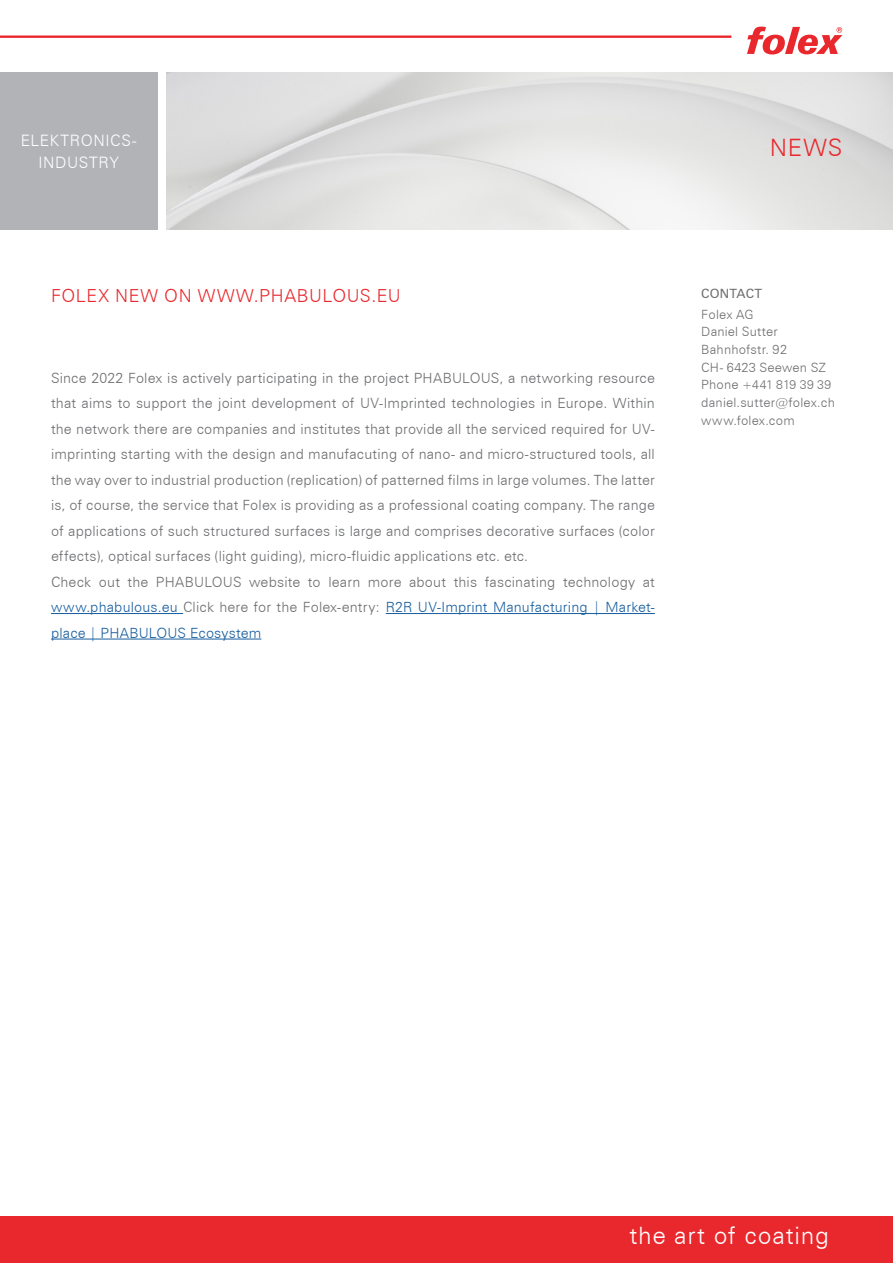
<style>
.page{position:relative;width:893px;height:1263px;background:#fff}
.page>*{position:absolute;margin:0;border:0;box-sizing:border-box;transform-origin:0 0}
.t1{font:300 24px "Zurich BT";letter-spacing:.035em;color:#fff}
.t2{font:300 24px "Zurich BT";color:#e9282d}
.titel{font:300 18px "Zurich BT";letter-spacing:.03em;color:#e9282d}
.t3{font:300 15.75px/21.8px "Zurich BT";letter-spacing:.035em;color:#fff;text-align:center}
.grundtext{font:300 14.1px/25.5px "Zurich BT";letter-spacing:.01em;color:#6c6d70;text-align:justify}
.t4{font:300 12.75px/17.7px "Zurich BT";letter-spacing:.015em;color:#6c6d70}
.t5{font:12.75px "Zurich BT";letter-spacing:.015em;color:#6c6d70}
.t6{font:300 12.3px "Zurich BT";letter-spacing:.02em;color:#6c6d70}
.s1{color:#175d9e}
.s2{font-size:12.75px}
</style>
<div class="page">
<div style="left:0;top:72px;width:157px;height:157px;background:#b2b3b7"></div>
<hr style="left:0;top:35px;width:731px;height:3px;background:#e9282d">
<svg style="left:747px;top:27px;width:95px;height:27px"></svg>
<div style="left:0;top:1216px;width:893px;height:47px;background:#e9282d"></div>
<hr style="left:51px;top:613px;width:132px;height:1px;background:#175d9e">
<hr style="left:386px;top:613px;width:269px;height:1px;background:#175d9e">
<hr style="left:51px;top:639px;width:210px;height:1px;background:#175d9e">
<p class="t3" style="left:21px;top:129px;width:117px">ELEKTRONICS-<br>INDUSTRY</p>
<h1 class="t2" style="left:770px;top:133px;width:74px">NEWS</h1>
<p class="titel" style="left:51px;top:284px;width:351px">FOLEX NEW ON WWW.PHABULOUS.EU</p>
<p class="grundtext" style="left:51px;top:365px;width:605px">Since 2022 Folex is actively participating in the project PHABULOUS, a networking resource that aims to support the joint development of UV-Imprinted technologies in Europe. Within the network there are companies and institutes that provide all the serviced required for UV&shy;imprinting starting with the design and manufacuting of nano- and micro-structured tools, all the way over to industrial production (replication) of patterned films in large volumes. The latter is, of course, the service that Folex is providing as a professional coating company. The range of applications of such structured surfaces is large and comprises decorative surfaces (color effects), optical surfaces (light guiding), micro-fluidic applications etc. etc.</p>
<p class="grundtext" style="left:51px;top:569px;width:605px">Check out the PHABULOUS website to learn more about this fascinating technology at <span class="s1">www.phabulous.eu</span> Click here for the Folex-entry: <span class="s1">R2R UV-Imprint Manufacturing | Market&shy;place | PHABULOUS Ecosystem</span></p>
<p class="t5" style="left:701px;top:286px;width:62px">CONTACT</p>
<p class="t4" style="left:701px;top:305px;width:126px">Folex AG<br>Daniel Sutter<br>Bahnhofstr. 92<br>CH- 6423 Seewen SZ</p>
<p class="t6" style="left:701px;top:378px;width:131px"><span class="s2">Phone</span> +441 819 39 39</p>
<p class="t4" style="left:701px;top:394px;width:135px">daniel.sutter@folex.ch www.folex.com</p>
<h1 class="t1" style="left:629px;top:1221px;width:201px">the art of coating</h1>
</div>
